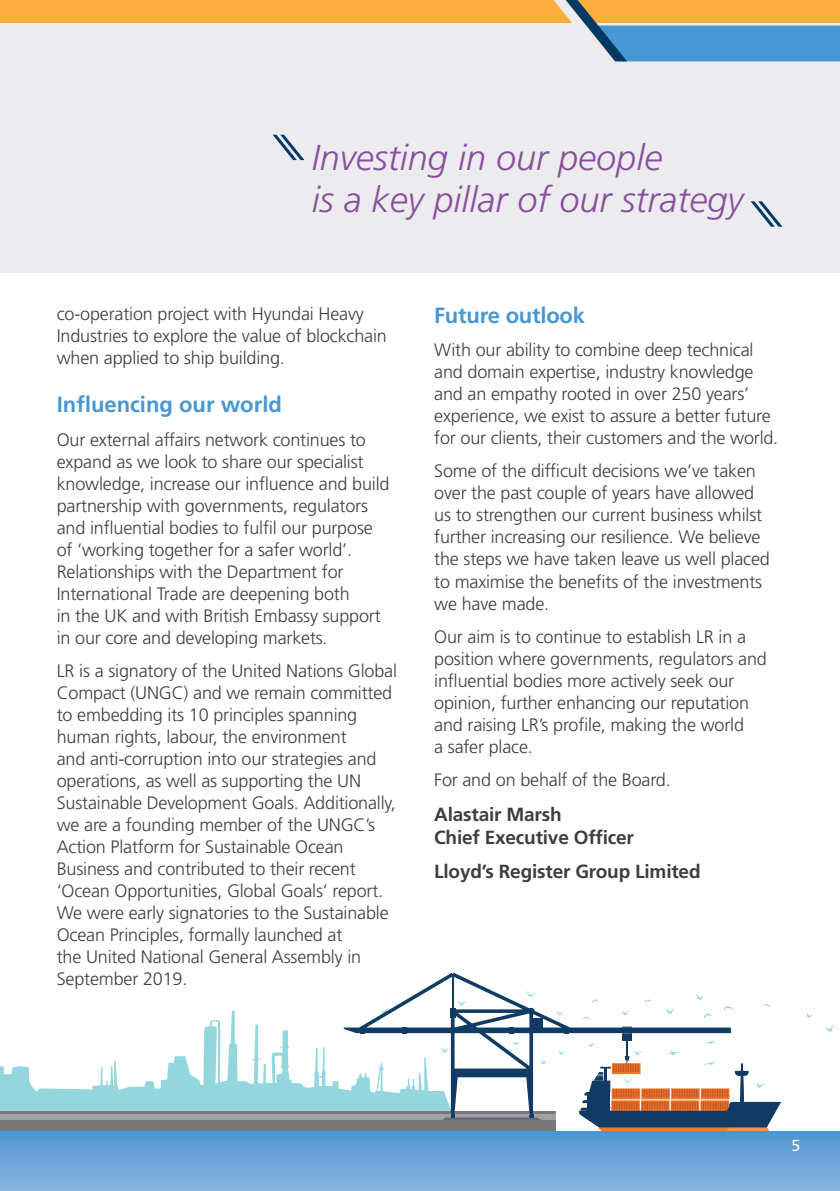
<style>
.page{position:relative;width:840px;height:1191px;background:#fff}
.page>*{position:absolute;margin:0;border:0;box-sizing:border-box;transform-origin:0 0}
.t1{font:italic 300 36px/42px "Frutiger LT Std";color:#894f9f}
.t2{font:700 22px "Frutiger LT Std";color:#4797d2}
.t3{font:700 19px/23px "Frutiger LT Std";letter-spacing:-.01em;color:#3e3e3f}
.t4{font:300 18px/22px "Frutiger LT Std";letter-spacing:-.01em;color:#3e3e3f}
.t5{font:16px "Frutiger LT Std";color:#fff}
</style>
<div class="page">
<div style="left:0;top:0;width:839px;height:272px;background:#ececee"></div>
<svg style="left:0;top:1010px;width:343px;height:100px"></svg>
<hr style="left:0;top:1110px;width:555px;height:3px;background:#77787c">
<div style="left:0;top:1113px;width:555px;height:8px;background:#9fa1a3"></div>
<div style="left:0;top:1120px;width:555px;height:13px;background:#77787c"></div>
<svg style="left:825px;top:1025px;width:10px;height:6px"></svg>
<svg style="left:806px;top:1013px;width:7px;height:4px"></svg>
<svg style="left:763px;top:1004px;width:7px;height:3px"></svg>
<hr style="left:0;top:1111px;width:554px;height:3px;background:#77787c">
<svg style="left:343px;top:972px;width:387px;height:141px"></svg>
<svg style="left:622px;top:1026px;width:9px;height:8px"></svg>
<div style="left:0;top:1131px;width:839px;height:60px;background:linear-gradient(to bottom,#4d97d2,#89b3df)"></div>
<svg style="left:442px;top:1112px;width:99px;height:8px"></svg>
<svg style="left:578px;top:1040px;width:202px;height:96px"></svg>
<div style="left:0;top:0;width:839px;height:23px;background:#fbae3b"></div>
<svg style="left:553px;top:0;width:286px;height:61px"></svg>
<svg style="left:273px;top:135px;width:31px;height:25px"></svg>
<svg style="left:750px;top:201px;width:32px;height:26px"></svg>
<h1 class="t1" style="left:312px;top:137px;width:433px">Investing in our people<br>is a key pillar of our strategy</h1>
<p class="t4" style="left:57px;top:303px;width:331px">co-operation project with Hyundai Heavy<br>Industries to explore the value of blockchain when applied to ship building.</p>
<p class="t2" style="left:57px;top:392px;width:226px">Influencing our world</p>
<p class="t4" style="left:57px;top:429px;width:334px">Our external affairs network continues to expand as we look to share our specialist knowledge, increase our influence and build partnership with governments, regulators and influential bodies to fulfil our purpose of ‘working together for a safer world’.<br>Relationships with the Department for International Trade are deepening both<br>in the UK and with British Embassy support in our core and developing markets.</p>
<p class="t4" style="left:57px;top:660px;width:341px">LR is a signatory of the United Nations Global Compact (UNGC) and we remain committed to embedding its 10 principles spanning human rights, labour, the environment<br>and anti-corruption into our strategies and operations, as well as supporting the UN Sustainable Development Goals. Additionally, we are a founding member of the UNGC’s Action Platform for Sustainable Ocean Business and contributed to their recent ‘Ocean Opportunities, Global Goals’ report.<br>We were early signatories to the Sustainable Ocean Principles, formally launched at<br>the United National General Assembly in September 2019.</p>
<p class="t2" style="left:434px;top:302px;width:152px">Future outlook</p>
<p class="t4" style="left:434px;top:339px;width:345px">With our ability to combine deep technical and domain expertise, industry knowledge and an empathy rooted in over 250 years’ experience, we exist to assure a better future for our clients, their customers and the world.</p>
<p class="t4" style="left:434px;top:460px;width:337px">Some of the difficult decisions we’ve taken over the past couple of years have allowed us to strengthen our current business whilst further increasing our resilience. We believe the steps we have taken leave us well placed to maximise the benefits of the investments we have made.</p>
<p class="t4" style="left:434px;top:626px;width:334px">Our aim is to continue to establish LR in a position where governments, regulators and influential bodies more actively seek our opinion, further enhancing our reputation and raising LR’s profile, making the world<br>a safer place.</p>
<p class="t4" style="left:434px;top:769px;width:238px">For and on behalf of the Board.</p>
<p class="t3" style="left:434px;top:802px;width:201px">Alastair Marsh<br>Chief Executive Officer</p>
<p class="t3" style="left:434px;top:860px;width:268px">Lloyd’s Register Group Limited</p>
<p class="t5" style="left:791px;top:1136px;width:10px">5</p>
</div>
